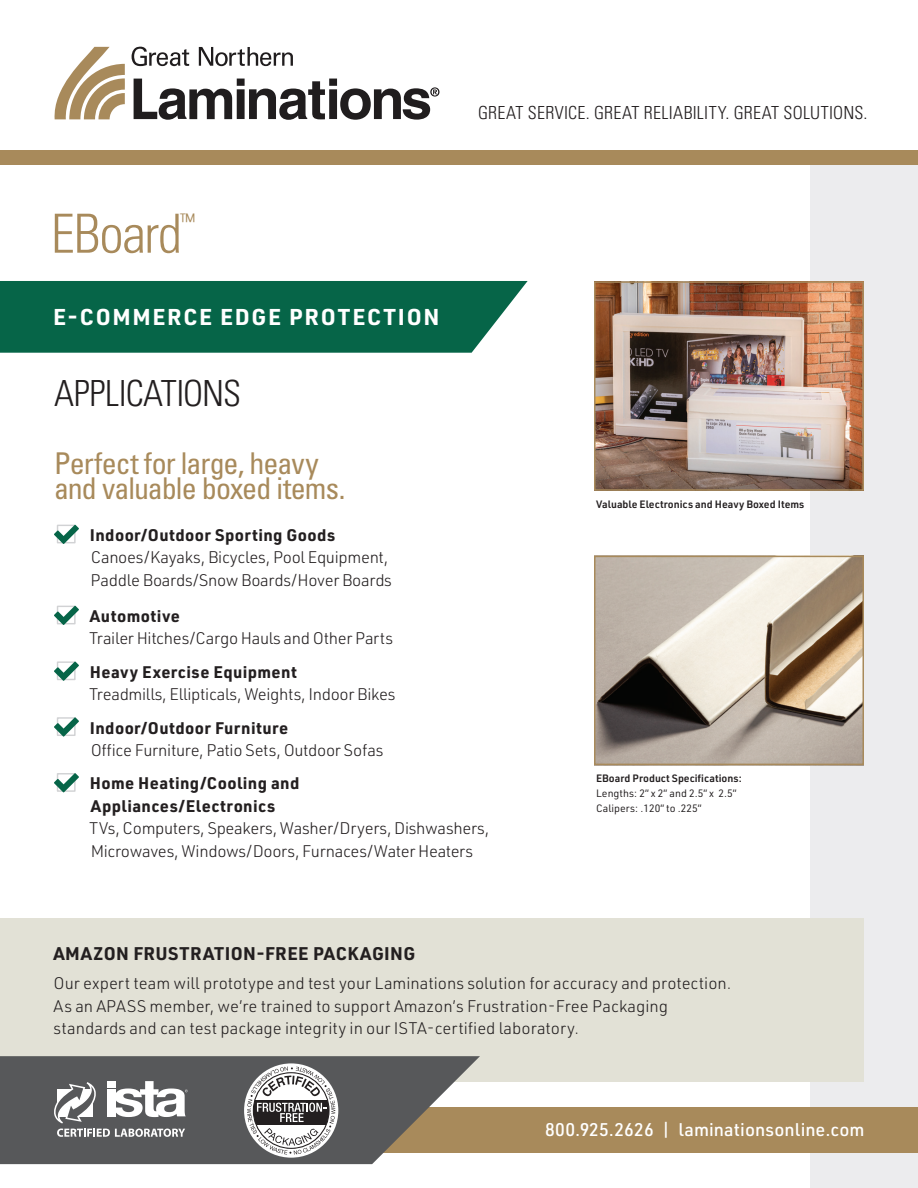
<style>
.page{position:relative;width:918px;height:1188px;background:#fff}
.page>*{position:absolute;margin:0;border:0;box-sizing:border-box;transform-origin:0 0}
.t1{font:300 condensed 54px "Univers";letter-spacing:-.02em;color:#a88a5b}
.t2{font:300 condensed 36px "Univers";letter-spacing:-.015em;color:#231f20}
.t3{font:condensed 30px/25.5px "Univers";letter-spacing:-.03em;color:#a88a5b}
.t4{font:700 22.5px "URWDIN";letter-spacing:.075em;color:#fff}
.t5{font:300 condensed 20.1px "Univers";color:#a88a5b}
.t6{font:300 condensed 18px "Univers";letter-spacing:.01em;color:#231f20}
.t7{font:500 18px "URWDIN";letter-spacing:.005em;color:#fff}
.t8{font:700 18px "URWDIN";letter-spacing:.02em;color:#231f20}
.t9{font:300 16.5px/22.5px "URWDIN";letter-spacing:-.005em;color:#231f20}
.t10{font:700 16.5px/22.5px "URWDIN";letter-spacing:.025em;color:#231f20}
.t11{font:600 10.5px "URWDIN";color:#231f20}
.t12{font:10.5px/15px "URWDIN";color:#231f20}
</style>
<div class="page">
<div style="left:810px;top:162px;width:108px;height:1026px;background:#ececee"></div>
<div style="left:0;top:1107px;width:918px;height:46px;background:#a88a5b"></div>
<div style="left:0;top:150px;width:918px;height:15px;background:#a88a5b"></div>
<svg style="left:54px;top:47px;width:71px;height:72px"></svg>
<svg style="left:134px;top:79px;width:306px;height:41px"></svg>
<svg style="left:132px;top:47px;width:57px;height:19px"></svg>
<svg style="left:199px;top:47px;width:94px;height:19px"></svg>
<div style="left:0;top:918px;width:864px;height:163px;background:#e2e1d6"></div>
<img style="left:597px;top:284px;width:264px;height:204px">
<div style="left:594px;top:281px;width:270px;height:210px;border:2px solid #a88a5b"></div>
<img style="left:597px;top:559px;width:264px;height:203px">
<div style="left:594px;top:556px;width:270px;height:209px;border:2px solid #a88a5b"></div>
<div style="left:0;top:281px;width:528px;height:72px;background:#066548"></div>
<svg style="left:0;top:1056px;width:480px;height:108px;fill:#57585a"></svg>
<svg style="left:52px;top:1081px;width:136px;height:56px"></svg>
<svg style="left:244px;top:1063px;width:94px;height:95px"></svg>
<svg style="left:247px;top:1067px;width:88px;height:88px"></svg>
<svg style="left:54px;top:525px;width:25px;height:19px"></svg>
<svg style="left:54px;top:606px;width:25px;height:19px"></svg>
<div style="left:57px;top:661px;width:19px;height:19px;border:1px solid #d1d2d4"></div>
<svg style="left:54px;top:662px;width:25px;height:19px"></svg>
<svg style="left:54px;top:717px;width:25px;height:20px"></svg>
<svg style="left:54px;top:773px;width:25px;height:20px"></svg>
<h1 class="t1" style="left:51px;top:201px;width:133px">EBoard</h1>
<p class="t5" style="left:180px;top:209px;width:16px">™</p>
<h3 class="t4" style="left:53px;top:302px;width:388px">E-COMMERCE EDGE PROTECTION</h3>
<h2 class="t2" style="left:54px;top:371px;width:189px">APPLICATIONS</h2>
<p class="t6" style="left:478px;top:102px;width:391px">GREAT SERVICE. GREAT RELIABILITY. GREAT SOLUTIONS.</p>
<h3 class="t3" style="left:54px;top:450px;width:293px">Perfect for large, heavy and valuable boxed items.</h3>
<p class="t10" style="left:90px;top:523px;width:247px">Indoor/Outdoor Sporting Goods</p>
<p class="t9" style="left:91px;top:546px;width:303px">Canoes/Kayaks, Bicycles, Pool Equipment,<br>Paddle Boards/Snow Boards/Hover Boards</p>
<p class="t10" style="left:90px;top:604px;width:92px">Automotive</p>
<p class="t9" style="left:89px;top:627px;width:305px">Trailer Hitches/Cargo Hauls and Other Parts</p>
<p class="t10" style="left:90px;top:660px;width:208px">Heavy Exercise Equipment</p>
<p class="t9" style="left:89px;top:683px;width:308px">Treadmills, Ellipticals, Weights, Indoor Bikes</p>
<p class="t10" style="left:90px;top:716px;width:200px">Indoor/Outdoor Furniture</p>
<p class="t9" style="left:91px;top:739px;width:294px">Office Furniture, Patio Sets, Outdoor Sofas</p>
<p class="t10" style="left:90px;top:772px;width:211px">Home Heating/Cooling and<br>Appliances/Electronics</p>
<p class="t9" style="left:89px;top:817px;width:402px">TVs, Computers, Speakers, Washer/Dryers, Dishwashers,<br>Microwaves, Windows/Doors, Furnaces/Water Heaters</p>
<p class="t11" style="left:596px;top:497px;width:210px">Valuable Electronics and Heavy Boxed Items</p>
<p class="t11" style="left:596px;top:771px;width:147px">EBoard Product Specifications:</p>
<p class="t12" style="left:596px;top:785px;width:142px">Lengths: 2” x 2” and 2.5” x 2.5”<br>Calipers: .120” to .225”</p>
<p class="t8" style="left:54px;top:941px;width:363px">AMAZON FRUSTRATION-FREE PACKAGING</p>
<p class="t9" style="left:54px;top:971px;width:679px">Our expert team will prototype and test your Laminations solution for accuracy and protection.<br>As an APASS member, we’re trained to support Amazon’s Frustration-Free Packaging standards and can test package integrity in our ISTA-certified laboratory.</p>
<p class="t7" style="left:545px;top:1118px;width:321px">800.925.2626 | laminationsonline.com</p>
</div>
